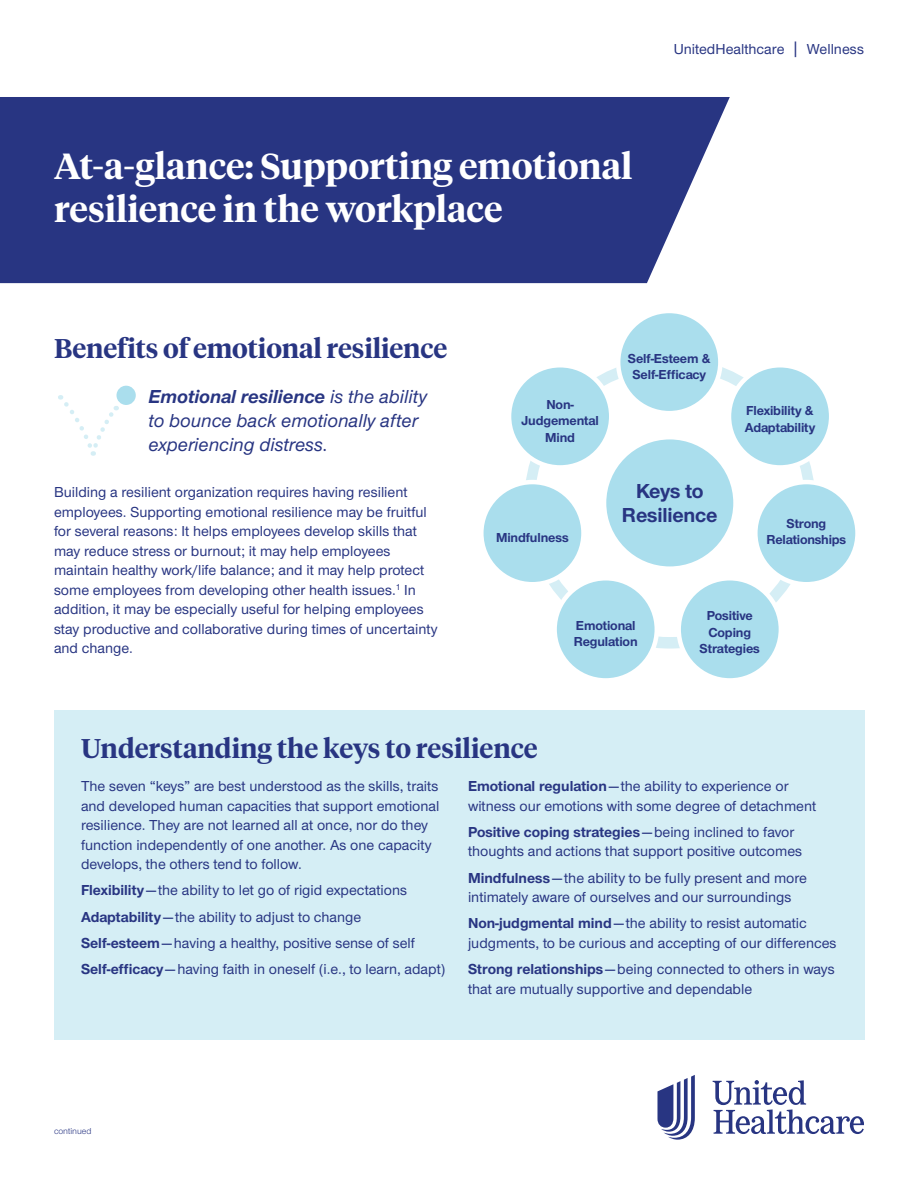
<style>
.page{position:relative;width:918px;height:1188px;background:#fff}
.page>*{position:absolute;margin:0;border:0;box-sizing:border-box;transform-origin:0 0}
.t1{font:600 36px/43.2px "UHC Serif Headline";color:#fff}
.t2{font:600 27px "UHC Serif Headline";letter-spacing:-.005em;color:#283582}
.t3{font:700 21px/24px "UHC Sans";letter-spacing:-.01em;color:#283582;text-align:center}
.t4{font:italic 500 19.5px/24px "UHC Sans";color:#283582}
.t5{font:500 18.75px "UHC Sans";color:#283582;scale:.8 1}
.t6{font:500 15px/19.5px "UHC Sans";color:#283582}
.t7{font:700 13.5px/16.5px "UHC Sans";letter-spacing:-.01em;color:#283582;text-align:center}
.t8{font:9px "UHC Sans";color:#283582}
.s1{font-weight:700}
</style>
<div class="page">
<div style="left:0;top:97px;width:730px;height:186px;background:#283582"></div>
<svg style="left:657px;top:1075px;width:38px;height:65px"></svg>
<svg style="left:713px;top:1080px;width:151px;height:54px"></svg>
<div style="left:54px;top:710px;width:810px;height:330px;background:#d5eef5"></div>
<svg style="left:60px;top:395px;width:60px;height:61px"></svg>
<div style="left:117px;top:386px;width:19px;height:19px;background:#aadeed;border-radius:50%"></div>
<div style="left:618px;top:311px;width:102px;height:102px;background:#aadeed;border-radius:50%"></div>
<div style="left:616px;top:309px;width:107px;height:106px;border:4px solid #fff;border-radius:50%"></div>
<div style="left:481px;top:482px;width:102px;height:102px;background:#aadeed;border-radius:50%"></div>
<div style="left:479px;top:480px;width:107px;height:106px;border:4px solid #fff;border-radius:50%"></div>
<div style="left:555px;top:578px;width:102px;height:102px;background:#aadeed;border-radius:50%"></div>
<div style="left:552px;top:576px;width:107px;height:107px;border:4px solid #fff;border-radius:50%"></div>
<div style="left:509px;top:365px;width:102px;height:102px;background:#aadeed;border-radius:50%"></div>
<div style="left:507px;top:363px;width:106px;height:107px;border:4px solid #fff;border-radius:50%"></div>
<div style="left:679px;top:578px;width:102px;height:102px;background:#aadeed;border-radius:50%"></div>
<div style="left:676px;top:576px;width:107px;height:107px;border:4px solid #fff;border-radius:50%"></div>
<div style="left:755px;top:482px;width:103px;height:102px;background:#aadeed;border-radius:50%"></div>
<div style="left:753px;top:480px;width:107px;height:106px;border:4px solid #fff;border-radius:50%"></div>
<div style="left:729px;top:365px;width:102px;height:102px;background:#aadeed;border-radius:50%"></div>
<div style="left:727px;top:363px;width:106px;height:107px;border:4px solid #fff;border-radius:50%"></div>
<div style="left:603px;top:437px;width:133px;height:132px;background:#aadeed;border-radius:50%"></div>
<div style="left:600px;top:434px;width:139px;height:138px;border:6px solid #fff;border-radius:50%"></div>
<h1 class="t1" style="left:54px;top:143px;width:580px">At-a-glance: Supporting emotional resilience in the workplace</h1>
<p class="t6" style="left:674px;top:39px;width:112px">UnitedHealthcare</p>
<p class="t5" style="left:792px;top:35px;width:11px">|</p>
<p class="t6" style="left:807px;top:39px;width:59px">Wellness</p>
<h2 class="t2" style="left:54px;top:330px;width:395px">Benefits of emotional resilience</h2>
<p class="t4" style="left:148px;top:383px;width:280px"><span class="s1">Emotional resilience</span> is the ability to bounce back emotionally after experiencing distress.</p>
<p class="t6" style="left:54px;top:482px;width:385px">Building a resilient organization requires having resilient employees. Supporting emotional resilience may be fruitful for several reasons: It helps employees develop skills that may reduce stress or burnout; it may help employees maintain healthy work/life balance; and it may help protect some employees from developing other health issues.<sup>1</sup> In addition, it may be especially useful for helping employees stay productive and collaborative during times of uncertainty and change.</p>
<p class="t3" style="left:622px;top:478px;width:97px">Keys to<br>Resilience</p>
<p class="t7" style="left:628px;top:350px;width:84px">Self-Esteem &amp;<br>Self-Efficacy</p>
<p class="t7" style="left:522px;top:396px;width:79px">Non-<br>Judgemental<br>Mind</p>
<p class="t7" style="left:745px;top:402px;width:72px;text-align:left">Flexibility &amp;<br>Adaptability</p>
<p class="t7" style="left:767px;top:515px;width:81px">Strong<br>Relationships</p>
<p class="t7" style="left:496px;top:529px;width:74px">Mindfulness</p>
<p class="t7" style="left:700px;top:607px;width:62px">Positive<br>Coping<br>Strategies</p>
<p class="t7" style="left:574px;top:617px;width:66px;text-align:left">Emotional<br>Regulation</p>
<h2 class="t2" style="left:81px;top:730px;width:458px">Understanding the keys to resilience</h2>
<p class="t6" style="left:81px;top:776px;width:360px">The seven “keys” are best understood as the skills, traits and developed human capacities that support emotional resilience. They are not learned all at once, nor do they function independently of one another. As one capacity develops, the others tend to follow.</p>
<p class="t6" style="left:81px;top:880px;width:328px"><span class="s1">Flexibility</span> — the ability to let go of rigid expectations</p>
<p class="t6" style="left:81px;top:906px;width:282px"><span class="s1">Adaptability</span> — the ability to adjust to change</p>
<p class="t6" style="left:81px;top:933px;width:336px"><span class="s1">Self-esteem</span> — having a healthy, positive sense of self</p>
<p class="t6" style="left:81px;top:959px;width:366px"><span class="s1">Self-efficacy</span> — having faith in oneself (i.e., to learn, adapt)</p>
<p class="t6" style="left:468px;top:776px;width:350px"><span class="s1">Emotional regulation</span> — the ability to experience or witness our emotions with some degree of detachment</p>
<p class="t6" style="left:468px;top:822px;width:336px"><span class="s1">Positive coping strategies</span> — being inclined to favor thoughts and actions that support positive outcomes</p>
<p class="t6" style="left:468px;top:867px;width:341px"><span class="s1">Mindfulness</span> — the ability to be fully present and more intimately aware of ourselves and our surroundings</p>
<p class="t6" style="left:468px;top:913px;width:370px"><span class="s1">Non-judgmental mind</span> — the ability to resist automatic judgments, to be curious and accepting of our differences</p>
<p class="t6" style="left:468px;top:959px;width:368px"><span class="s1">Strong relationships</span> — being connected to others in ways that are mutually supportive and dependable</p>
<p class="t8" style="left:54px;top:1125px;width:39px">continued</p>
</div>
